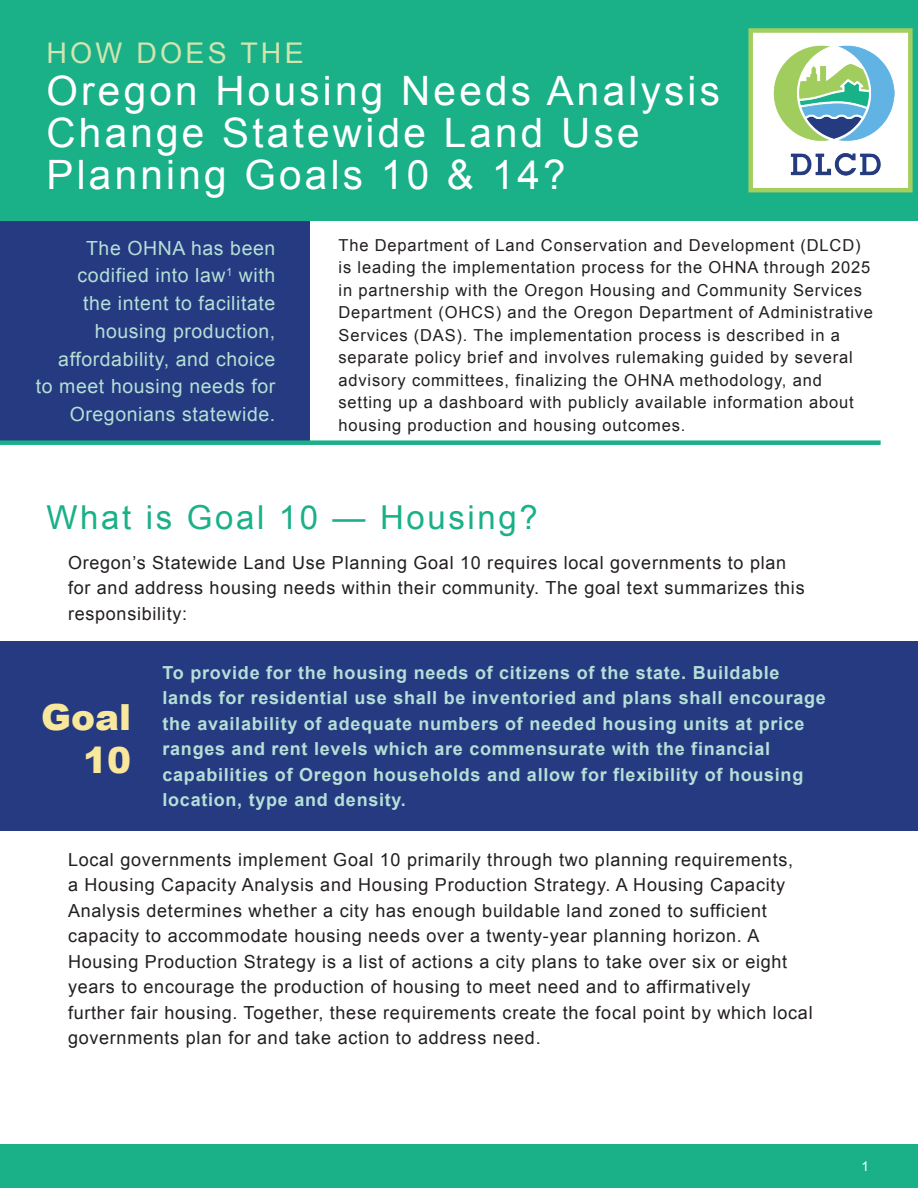
<style>
.page{position:relative;width:918px;height:1188px;background:#fff}
.page>*{position:absolute;margin:0;border:0;box-sizing:border-box;transform-origin:0 0}
.t1{font:40.5px/42px "Arial";letter-spacing:.08em;color:#fff}
.t2{font:900 36px/43.2px "Arial";color:#f9e79c;text-align:right}
.t3{font:33px "Arial";letter-spacing:.08em;color:#1ab088}
.t4{font:28.5px "Arial";letter-spacing:.11em;color:#d2e5b0}
.t5{font:19.5px/27.8px "Arial";letter-spacing:.03em;color:#b5dfd7;text-align:right}
.t6{font:18px/25.5px "Arial";letter-spacing:.04em;color:#231f20}
.t7{font:700 18px/25.5px "Arial";letter-spacing:.04em;color:#b5dfd7}
.t8{font:16.5px/22.5px "Arial";letter-spacing:.05em;color:#231f20}
.t9{font:13.5px "Arial";color:#fff}
</style>
<div class="page">
<div style="left:0;top:0;width:918px;height:221px;background:#1ab088"></div>
<div style="left:0;top:1145px;width:918px;height:43px;background:#1ab088"></div>
<div style="left:1px;top:221px;width:309px;height:219px;background:#253a80"></div>
<div style="left:0;top:440px;width:881px;height:5px;background:#1ab088"></div>
<div style="left:1px;top:641px;width:917px;height:190px;background:#253a80"></div>
<div style="left:751px;top:31px;width:159px;height:159px;background:#fff"></div>
<div style="left:748px;top:28px;width:165px;height:164px;border:4px solid #a2cf5f"></div>
<img style="left:774px;top:45px;width:120px;height:130px">
<h3 class="t4" style="left:46px;top:34px;width:259px">HOW DOES THE</h3>
<h1 class="t1" style="left:46px;top:70px;width:675px">Oregon Housing Needs Analysis<br>Change Statewide Land Use<br>Planning Goals 10 &amp; 14?</h1>
<p class="t5" style="left:36px;top:234px;width:241px">The OHNA has been codified into law<sup>1</sup> with<br>the intent to facilitate housing production, affordability, and choice<br>to meet housing needs for<br>Oregonians statewide.</p>
<p class="t8" style="left:339px;top:234px;width:536px">The Department of Land Conservation and Development (DLCD) is leading the implementation process for the OHNA through 2025 in partnership with the Oregon Housing and Community Services Department (OHCS) and the Oregon Department of Administrative Services (DAS). The implementation process is described in a separate policy brief and involves rulemaking guided by several advisory committees, finalizing the OHNA methodology, and setting up a dashboard with publicly available information about housing production and housing outcomes.</p>
<h3 class="t3" style="left:46px;top:496px;width:493px">What is Goal 10 — Housing?</h3>
<p class="t6" style="left:68px;top:550px;width:738px">Oregon’s Statewide Land Use Planning Goal 10 requires local governments to plan for and address housing needs within their community. The goal text summarizes this responsibility:</p>
<h2 class="t2" style="left:41px;top:694px;width:91px">Goal<br>10</h2>
<p class="t7" style="left:163px;top:660px;width:665px">To provide for the housing needs of citizens of the state. Buildable lands for residential use shall be inventoried and plans shall encourage the availability of adequate numbers of needed housing units at price ranges and rent levels which are commensurate with the financial capabilities of Oregon households and allow for flexibility of housing location, type and density.</p>
<p class="t6" style="left:68px;top:847px;width:746px">Local governments implement Goal 10 primarily through two planning requirements,<br>a Housing Capacity Analysis and Housing Production Strategy. A Housing Capacity Analysis determines whether a city has enough buildable land zoned to sufficient capacity to accommodate housing needs over a twenty-year planning horizon. A Housing Production Strategy is a list of actions a city plans to take over six or eight years to encourage the production of housing to meet need and to affirmatively<br>further fair housing. Together, these requirements create the focal point by which local governments plan for and take action to address need.</p>
<p class="t9" style="left:862px;top:1157px;width:9px">1</p>
</div>
